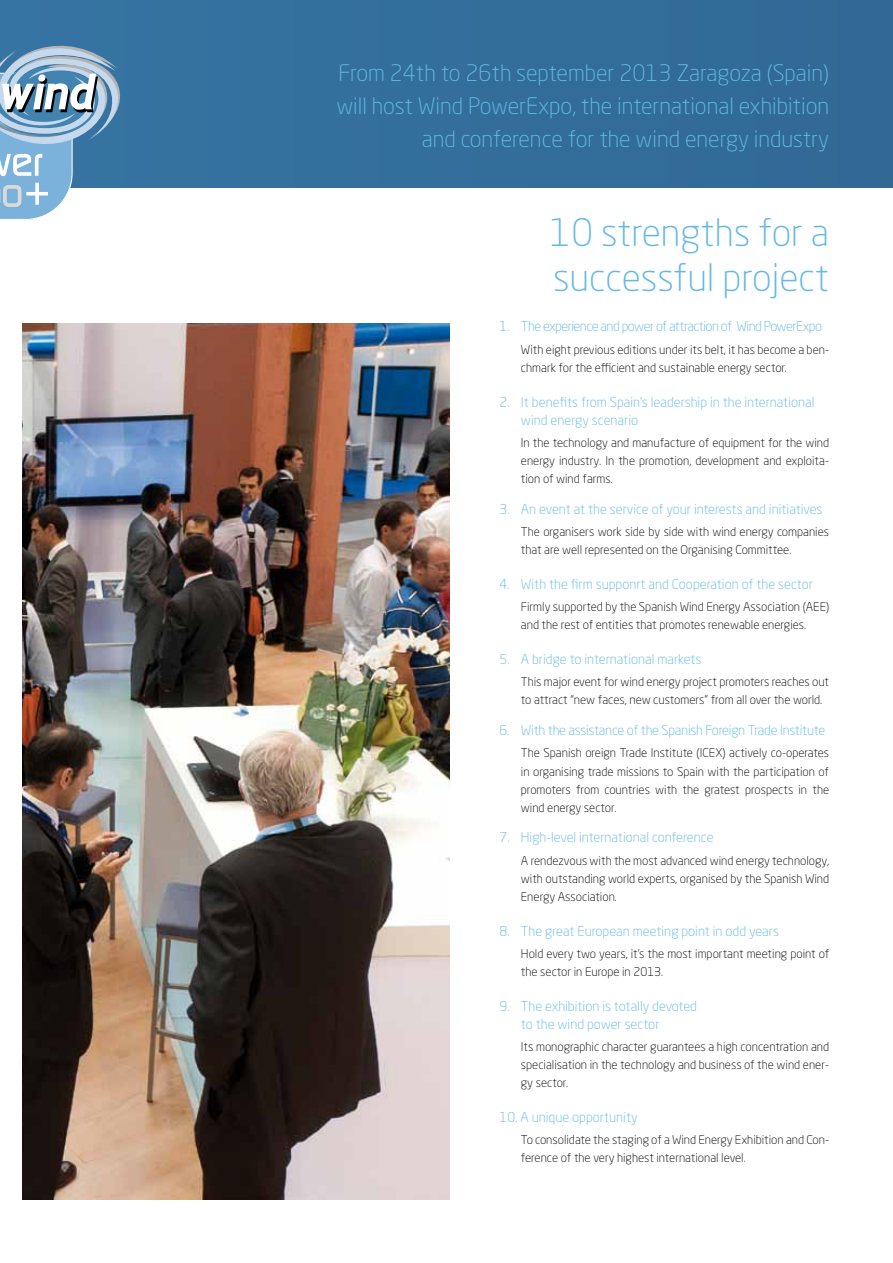
<style>
.page{position:relative;width:893px;height:1263px;background:#fff}
.page>*{position:absolute;margin:0;border:0;box-sizing:border-box;transform-origin:0 0}
.t1{font:300 37.5px/45px "Neo Sans Std";color:#64b9e4}
.t2{font:300 22.5px/33px "Neo Sans Std";color:#64b9e4;text-align:right}
.t3{font:300 13.5px/18px "Neo Sans Std";color:#64b9e4}
.t4{font:300 13.5px "Neo Sans Std";letter-spacing:-.02em;color:#64b9e4}
.t5{font:300 13.5px "Neo Sans Std";letter-spacing:-.04em;color:#64b9e4}
.t6{font:300 12px/18px "Neo Sans Std";color:#000}
</style>
<div class="page">
<div style="left:0;top:0;width:893px;height:187px;background:#336e9b"></div>
<svg style="left:0;top:46px;width:133px;height:174px"></svg>
<img style="left:22px;top:323px;width:428px;height:876px">
<h2 class="t2" style="left:336px;top:56px;width:494px">From 24th to 26th september 2013 Zaragoza (Spain) will host Wind PowerExpo, the international exhibition and conference for the wind energy industry</h2>
<h1 class="t1" style="left:550px;top:209px;width:281px">10 strengths for a successful project</h1>
<p class="t5" style="left:500px;top:318px;width:324px">1. The experience and power of attraction of Wind PowerExpo</p>
<p class="t6" style="left:521px;top:340px;width:310px">With eight previous editions under its belt, it has become a ben&shy;chmark for the efficient and sustainable energy sector.</p>
<p class="t3" style="left:521px;top:393px;width:295px;text-indent:-21px">2. It benefits from Spain’s leadership in the international wind energy scenario</p>
<p class="t6" style="left:521px;top:433px;width:310px;text-align:justify">In the technology and manufacture of equipment for the wind energy industry. In the promotion, development and exploita&shy;tion of wind farms.</p>
<p class="t3" style="left:500px;top:500px;width:324px">3. An event at the service of your interests and initiatives</p>
<p class="t6" style="left:521px;top:522px;width:310px">The organisers work side by side with wind energy companies that are well represented on the Organising Committee.</p>
<p class="t3" style="left:500px;top:575px;width:315px">4. With the firm supponrt and Cooperation of the sector</p>
<p class="t6" style="left:521px;top:598px;width:310px">Firmly supported by the Spanish Wind Energy Association (AEE) and the rest of entities that promotes renewable energies.</p>
<p class="t3" style="left:500px;top:650px;width:203px">5. A bridge to international markets</p>
<p class="t6" style="left:521px;top:673px;width:310px">This major event for wind energy project promoters reaches out to attract “new faces, new customers” from all over the world.</p>
<p class="t4" style="left:500px;top:722px;width:327px">6. With the assistance of the Spanish Foreign Trade Institute</p>
<p class="t6" style="left:521px;top:744px;width:310px;text-align:justify">The Spanish oreign Trade Institute (ICEX) actively co-operates in organising trade missions to Spain with the participation of promoters from countries with the gratest prospects in the wind energy sector.</p>
<p class="t3" style="left:500px;top:828px;width:215px">7. High-level international conference</p>
<p class="t6" style="left:521px;top:851px;width:310px;text-align:justify">A rendezvous with the most advanced wind energy technology, with outstanding world experts, organised by the Spanish Wind Energy Association.</p>
<p class="t3" style="left:500px;top:921px;width:281px">8. The great European meeting point in odd years</p>
<p class="t6" style="left:521px;top:944px;width:310px">Hold every two years, it’s the most important meeting point of the sector in Europe in 2013.</p>
<p class="t3" style="left:521px;top:997px;width:178px;text-indent:-21px">9. The exhibition is totally devoted to the wind power sector</p>
<p class="t6" style="left:521px;top:1037px;width:310px;text-align:justify">Its monographic character guarantees a high concentration and specialisation in the technology and business of the wind ener&shy;gy sector.</p>
<p class="t3" style="left:500px;top:1108px;width:140px">10. A unique opportunity</p>
<p class="t6" style="left:521px;top:1131px;width:310px">To consolidate the staging of a Wind Energy Exhibition and Con&shy;ference of the very highest international level.</p>
</div>
